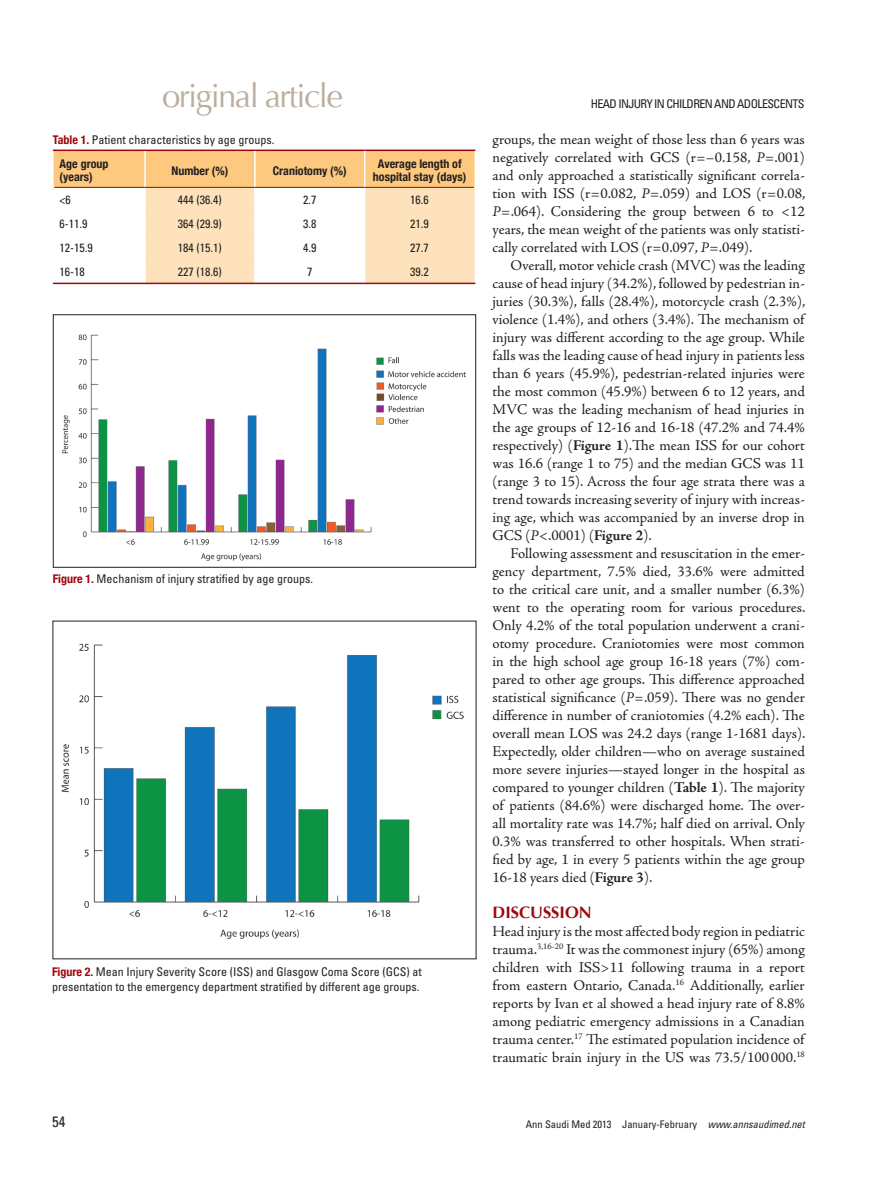
<style>
.page{position:relative;width:893px;height:1191px;background:#fff}
.page>*{position:absolute;margin:0;border:0;box-sizing:border-box;transform-origin:0 0}
.t1{font:33px "Optima";letter-spacing:-.05em;color:#bcae9e}
.t2{font:700 16.5px "Optima";color:#9d070d}
.t3{font:15px/18px "Adobe Jenson Pro";letter-spacing:-.005em;color:#231f20;text-align:justify}
.t4{font:condensed 15px "Univers LT Std";color:#231f20}
.t5{font:condensed 12px/15px "Univers LT Std";color:#231f20}
.t6{font:700 condensed 12px/13.5px "Helvetica Neue";color:#231f20}
.t7{font:condensed 12px "Univers LT Std";letter-spacing:-.05em;color:#231f20}
.t8{font:condensed 10.5px "Univers LT Std";color:#231f20}
.s1{font-family:"Helvetica Neue";font-weight:700;color:#9d070d}
.s2{font-style:italic}
.s3{font-weight:700}
</style>
<div class="page">
<svg style="left:54px;top:151px;width:421px;height:132px"></svg>
<hr style="left:53px;top:283px;width:92px;height:1px;background:#9d070d">
<hr style="left:145px;top:283px;width:110px;height:1px;background:#9d070d">
<hr style="left:255px;top:283px;width:110px;height:1px;background:#9d070d">
<hr style="left:365px;top:283px;width:110px;height:1px;background:#9d070d">
<hr style="left:53px;top:150px;width:92px;height:1px;background:#9d070d">
<hr style="left:145px;top:150px;width:110px;height:1px;background:#9d070d">
<hr style="left:255px;top:150px;width:110px;height:1px;background:#9d070d">
<hr style="left:365px;top:150px;width:110px;height:1px;background:#9d070d">
<hr style="left:144px;top:151px;width:2px;height:36px;background:#fff">
<hr style="left:254px;top:151px;width:2px;height:36px;background:#fff">
<hr style="left:364px;top:151px;width:1px;height:36px;background:#fff">
<hr style="left:54px;top:187px;width:91px;height:1px;background:#9d070d">
<hr style="left:145px;top:187px;width:110px;height:1px;background:#9d070d">
<hr style="left:255px;top:187px;width:110px;height:1px;background:#9d070d">
<hr style="left:365px;top:187px;width:109px;height:1px;background:#9d070d">
<img style="left:62px;top:334px;width:404px;height:226px">
<div style="left:53px;top:314px;width:423px;height:253px;border:1px solid #231f20"></div>
<img style="left:61px;top:643px;width:402px;height:296px">
<h1 class="t1" style="left:162px;top:76px;width:182px">original article</h1>
<p class="t5" style="left:53px;top:132px;width:223px"><span class="s1">Table 1.</span> Patient characteristics by age groups.</p>
<p class="t6" style="left:60px;top:157px;width:50px">Age group (years)</p>
<p class="t6" style="left:171px;top:163px;width:58px">Number (%)</p>
<p class="t6" style="left:273px;top:163px;width:75px">Craniotomy (%)</p>
<p class="t6" style="left:373px;top:157px;width:95px;text-align:center">Average length of hospital stay (days)</p>
<p class="t5" style="left:60px;top:192px;width:13px">&lt;6</p>
<p class="t5" style="left:178px;top:192px;width:45px">444 (36.4)</p>
<p class="t5" style="left:303px;top:192px;width:15px">2.7</p>
<p class="t5" style="left:410px;top:192px;width:20px">16.6</p>
<p class="t5" style="left:60px;top:216px;width:29px">6-11.9</p>
<p class="t5" style="left:178px;top:216px;width:45px">364 (29.9)</p>
<p class="t5" style="left:303px;top:216px;width:15px">3.8</p>
<p class="t5" style="left:410px;top:216px;width:20px">21.9</p>
<p class="t5" style="left:60px;top:240px;width:35px">12-15.9</p>
<p class="t5" style="left:178px;top:240px;width:45px">184 (15.1)</p>
<p class="t5" style="left:303px;top:240px;width:15px">4.9</p>
<p class="t5" style="left:410px;top:240px;width:20px">27.7</p>
<p class="t5" style="left:60px;top:264px;width:27px">16-18</p>
<p class="t5" style="left:178px;top:264px;width:45px">227 (18.6)</p>
<p class="t5" style="left:307px;top:264px;width:7px">7</p>
<p class="t5" style="left:410px;top:264px;width:20px">39.2</p>
<p class="t5" style="left:53px;top:570px;width:262px"><span class="s1">Figure 1.</span> Mechanism of injury stratified by age groups.</p>
<p class="t5" style="left:52px;top:964px;width:371px"><span class="s1">Figure 2.</span> Mean I njury Severity Score (ISS) and Glasgow Coma Score (GCS) at presentation to the emergency department stratified by different age groups.</p>
<p class="t7" style="left:591px;top:96px;width:214px">head inj ury in children and adolescents</p>
<p class="t3" style="left:493px;top:131px;width:314px">groups, the mean weight of those less than 6 years was negatively correlated with GCS (r=–0.158, <span class="s2">P</span>=.001) and only approached a statistically significant correla&shy;tion with ISS (r=0.082, <span class="s2">P</span>=.059) and LOS (r=0.08, <span class="s2">P</span>=.064). Considering the group between 6 to &lt;12 years, the mean weight of the patients was only statisti&shy;cally correlated with LOS (r=0.097, <span class="s2">P</span>=.049).</p>
<p class="t3" style="left:493px;top:257px;width:314px;text-indent:18px">Overall, motor vehicle crash (MVC) was the leading cause of head injury (34.2%), followed by pedestrian in&shy;juries (30.3%), falls (28.4%), motorcycle crash (2.3%), violence (1.4%), and others (3.4%). The mechanism of injury was different according to the age group. While falls was the leading cause of head injury in patients less than 6 years (45.9%), pedestrian-related injuries were the most common (45.9%) between 6 to 12 years, and MVC was the leading mechanism of head injuries in the age groups of 12-16 and 16-18 (47.2% and 74.4% respectively) (<span class="s3">Figure 1</span>).The mean ISS for our cohort was 16.6 (range 1 to 75) and the median GCS was 11 (range 3 to 15). Across the four age strata there was a trend towards increasing severity of injury with increas&shy;ing age, which was accompanied by an inverse drop in GCS (<span class="s2">P</span>&lt;.0001) (<span class="s3">Figure 2</span>).</p>
<p class="t3" style="left:493px;top:545px;width:314px;text-indent:18px">Following assessment and resuscitation in the emer&shy;gency department, 7.5% died, 33.6% were admitted to the critical care unit, and a smaller number (6.3%) went to the operating room for various procedures.<br>Only 4.2% of the total population underwent a crani&shy;otomy procedure. Craniotomies were most common in the high school age group 16-18 years (7%) com&shy;pared to other age groups. This difference approached statistical significance (<span class="s2">P</span>=.059). There was no gender difference in number of craniotomies (4.2% each). The overall mean LOS was 24.2 days (range 1-1681 days).<br>Expectedly, older children—who on average sustained more severe injuries—stayed longer in the hospital as compared to younger children (<span class="s3">Table 1</span>). The majority of patients (84.6%) were discharged home. The over&shy;all mortality rate was 14.7%; half died on arrival. Only 0.3% was transferred to other hospitals. When strati&shy;fied by age, 1 in every 5 patients within the age group 16-18 years died (<span class="s3">Figure 3</span>).</p>
<p class="t2" style="left:493px;top:903px;width:11px">DISCUSSION</p>
<p class="t3" style="left:493px;top:923px;width:314px">Head injury is the most affected body region in pediatric trauma.<sup>3,16-20</sup> It was the commonest injury (65%) among children with ISS&gt;11 following trauma in a report from eastern Ontario, Canada.<sup>16</sup> Additionally, earlier reports by Ivan et al showed a head injury rate of 8.8% among pediatric emergency admissions in a Canadian trauma center.<sup>17</sup> The estimated population incidence of traumatic brain injury in the US was 73.5/100 000.<sup>18</sup></p>
<p class="t4" style="left:52px;top:1111px;width:15px">54</p>
<p class="t8" style="left:526px;top:1118px;width:280px">Ann Saudi Med 2013 January-February <span class="s2">www.annsaudimed.net</span></p>
</div>
